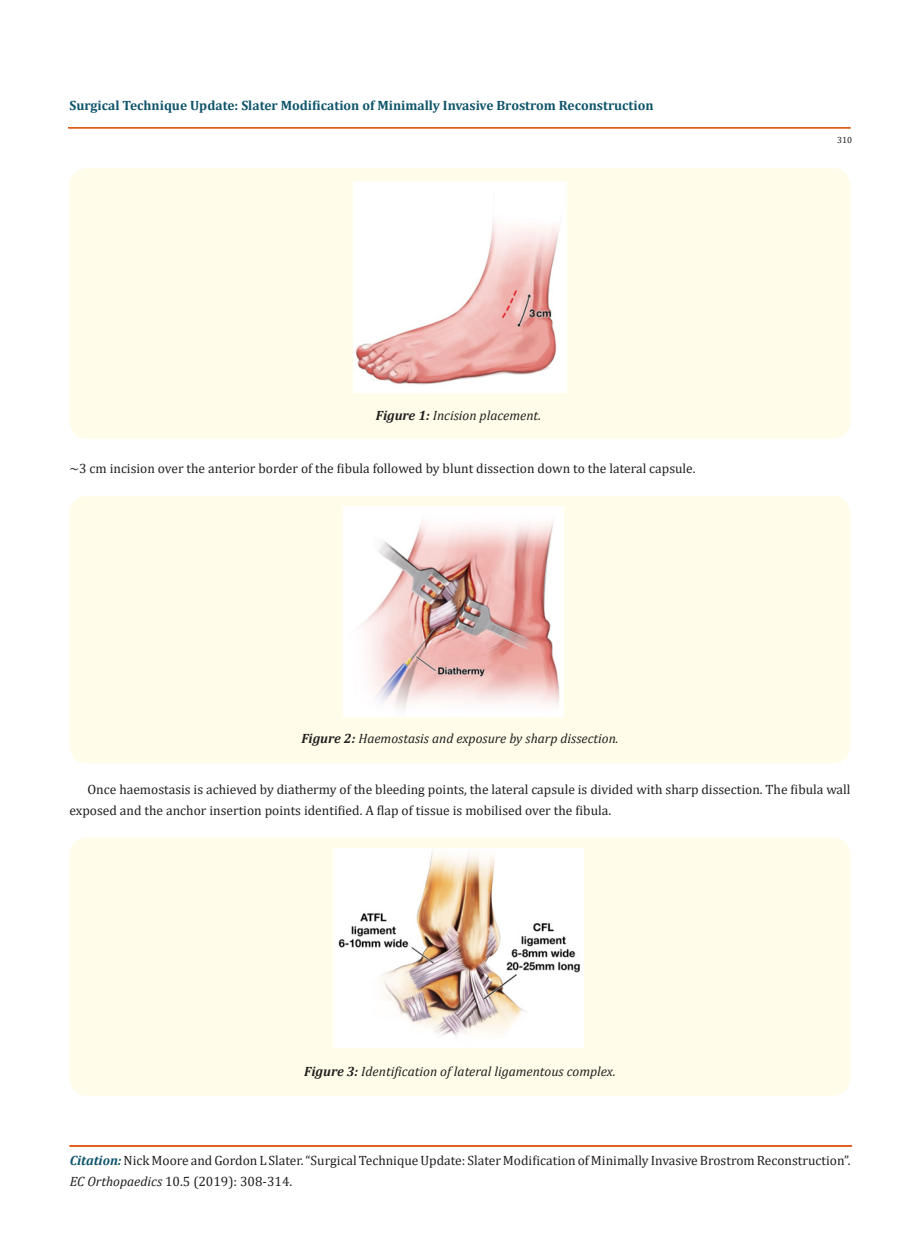
<style>
.page{position:relative;width:917px;height:1260px;background:#fff}
.page>*{position:absolute;margin:0;border:0;box-sizing:border-box;transform-origin:0 0}
.t1{font:13.5px/21px "Cambria";color:#231f20}
.t2{font:italic 13.5px "Cambria";color:#231f20}
.t3{font:700 13.5px "Cambria";color:#0e546a}
.t4{font:9px "Cambria";color:#231f20}
.s1{font-weight:700}
.s2{font-weight:700;font-style:italic;color:#0e546a}
.s3{font-style:italic}
</style>
<div class="page">
<div style="left:69px;top:1146px;width:782px;height:1px;border:1px solid #e05d1a"></div>
<div style="left:68px;top:128px;width:782px;height:1px;border:1px solid #e05d1a"></div>
<div style="left:69px;top:168px;width:781px;height:271px;background:#fffde9;border-radius:18px"></div>
<img style="left:353px;top:182px;width:213px;height:211px">
<div style="left:69px;top:496px;width:781px;height:268px;background:#fffde9;border-radius:18px"></div>
<img style="left:343px;top:506px;width:220px;height:210px">
<div style="left:69px;top:837px;width:781px;height:259px;background:#fffde9;border-radius:18px"></div>
<img style="left:334px;top:848px;width:249px;height:200px">
<p class="t3" style="left:69px;top:96px;width:585px">Surgical Technique Update: Slater Modification of Minimally Invasive Brostrom Reconstruction</p>
<p class="t2" style="left:376px;top:406px;width:167px"><span class="s1">Figure 1:</span> Incision placement.</p>
<p class="t1" style="left:69px;top:457px;width:627px">~3 cm incision over the anterior border of the fibula followed by blunt dissection down to the lateral capsule.</p>
<p class="t4" style="left:837px;top:134px;width:16px">310</p>
<p class="t2" style="left:301px;top:729px;width:319px"><span class="s1">Figure 2:</span> Haemostasis and exposure by sharp dissection.</p>
<p class="t1" style="left:69px;top:779px;width:782px;text-indent:18px">Once haemostasis is achieved by diathermy of the bleeding points, the lateral capsule is divided with sharp dissection. The fibula wall exposed and the anchor insertion points identified. A flap of tissue is mobilised over the fibula.</p>
<p class="t2" style="left:304px;top:1061px;width:313px"><span class="s1">Figure 3:</span> Identification of lateral ligamentous complex.</p>
<p class="t1" style="left:70px;top:1150px;width:782px"><span class="s2">Citation:</span> Nick Moore and Gordon L Slater. “Surgical Technique Update: Slater Modification of Minimally Invasive Brostrom Reconstruction”.<br><span class="s3">EC Orthopaedics</span> 10.5 (2019): 308-314.</p>
</div>
